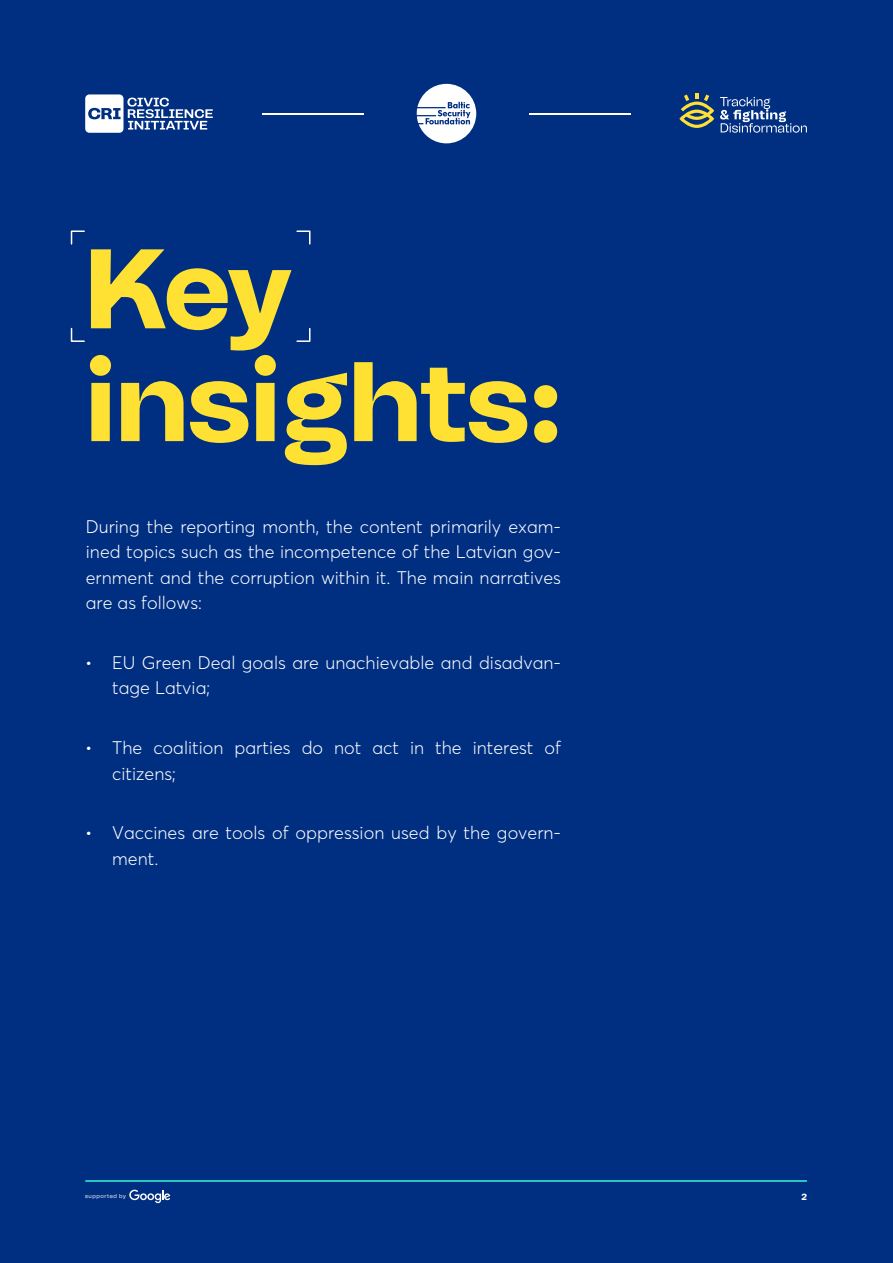
<style>
.page{position:relative;width:893px;height:1263px;background:#002f82}
.page>*{position:absolute;margin:0;border:0;box-sizing:border-box;transform-origin:0 0}
.t1{font:800 112.8px/112.8px "Tomato Grotesk";color:#ffe133}
.t2{font:300 18px/25.5px "Averta";color:#fff}
.t3{font:800 9px "Tomato Grotesk";color:#fff}
.t4{font:5.7px "Tomato Grotesk";letter-spacing:.1em;color:#fff}
</style>
<div class="page">
<svg style="left:85px;top:94px;width:128px;height:39px"></svg>
<svg style="left:296px;top:230px;width:15px;height:15px"></svg>
<svg style="left:296px;top:327px;width:15px;height:15px"></svg>
<svg style="left:70px;top:230px;width:15px;height:15px"></svg>
<svg style="left:70px;top:327px;width:15px;height:15px"></svg>
<svg style="left:417px;top:84px;width:59px;height:59px"></svg>
<hr style="left:262px;top:113px;width:102px;height:1px;background:#fff">
<hr style="left:529px;top:113px;width:102px;height:1px;background:#fff">
<svg style="left:720px;top:97px;width:87px;height:36px"></svg>
<svg style="left:679px;top:93px;width:35px;height:35px"></svg>
<hr style="left:85px;top:1180px;width:722px;height:2px;background:#3bf4d9">
<svg style="left:129px;top:1190px;width:41px;height:13px"></svg>
<h1 class="t1" style="left:85px;top:234px;width:477px">Key insights:</h1>
<p class="t2" style="left:86px;top:514px;width:477px;text-align:justify">During the reporting month, the content primarily exam&shy;ined topics such as the incompetence of the Latvian gov&shy;ernment and the corruption within it. The main narratives are as follows:</p>
<p class="t2" style="left:85px;top:650px;width:9px">•</p>
<p class="t2" style="left:85px;top:735px;width:9px">•</p>
<p class="t2" style="left:85px;top:820px;width:9px">•</p>
<p class="t2" style="left:112px;top:650px;width:450px">EU Green Deal goals are unachievable and disadvan&shy;tage Latvia;</p>
<p class="t2" style="left:112px;top:735px;width:450px">The coalition parties do not act in the interest of citizens;</p>
<p class="t2" style="left:112px;top:820px;width:450px">Vaccines are tools of oppression used by the govern&shy;ment.</p>
<p class="t4" style="left:85px;top:1192px;width:42px">supported by</p>
<p class="t3" style="left:801px;top:1191px;width:7px">2</p>
</div>
